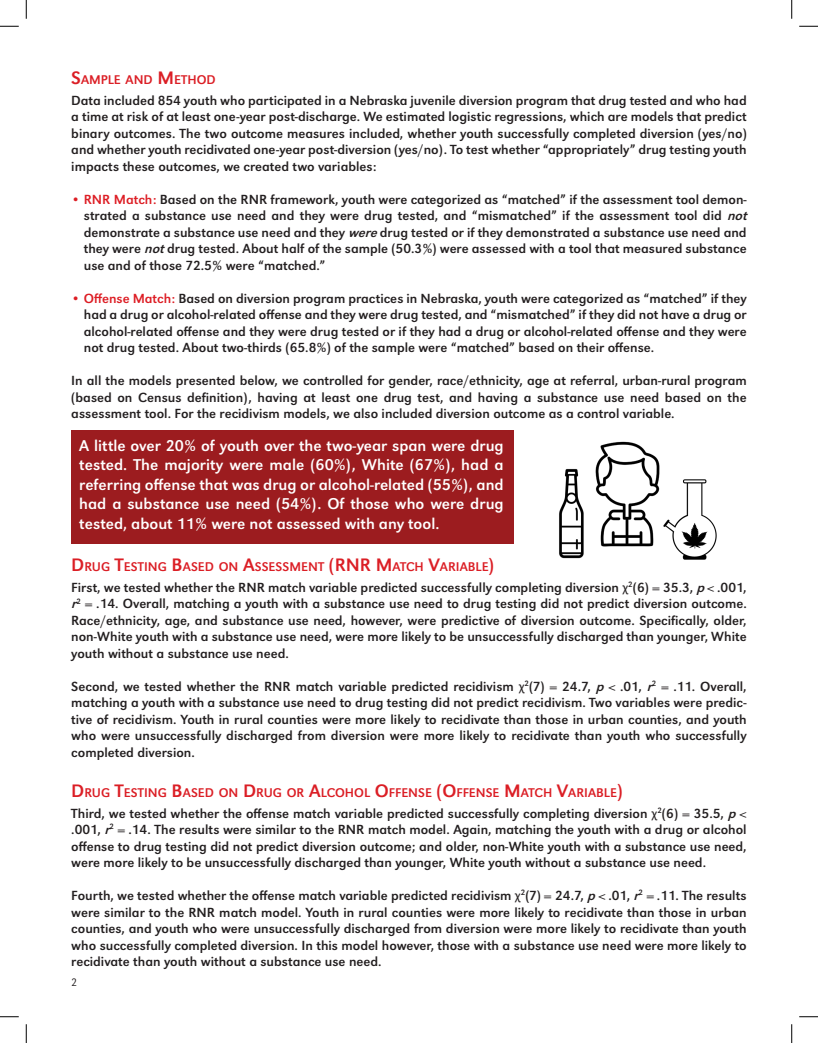
<style>
.page{position:relative;width:818px;height:1043px;background:#fff}
.page>*{position:absolute;margin:0;border:0;box-sizing:border-box;transform-origin:0 0}
.t1{font:16.25px/19.5px "URW Grotesk";color:#fff;text-align:justify}
.t2{font:13.75px/16.5px "URW Grotesk";color:#231f20;text-align:justify}
.t3{font:13.12px "URW Grotesk";color:#db1e25}
.t4{font:300 11.25px "URW Grotesk";color:#231f20}
.s1{font-size:18.75px}
.s2{color:#dd1d24}
.s3{font-style:italic}
.s4{font-family:"Calibri"}
</style>
<div class="page">
<div style="left:71px;top:430px;width:443px;height:114px;background:#9c1c1f"></div>
<img style="left:595px;top:441px;width:51px;height:106px">
<img style="left:559px;top:468px;width:49px;height:90px">
<img style="left:624px;top:452px;width:93px;height:108px">
<svg style="left:0;top:25px;width:19px;height:2px"></svg>
<svg style="left:799px;top:25px;width:19px;height:2px"></svg>
<svg style="left:0;top:1016px;width:19px;height:1px"></svg>
<svg style="left:799px;top:1016px;width:19px;height:1px"></svg>
<svg style="left:25px;top:0;width:2px;height:19px"></svg>
<svg style="left:25px;top:1024px;width:2px;height:18px"></svg>
<svg style="left:791px;top:0;width:1px;height:19px"></svg>
<svg style="left:791px;top:1024px;width:1px;height:18px"></svg>
<p class="t3" style="left:71px;top:72px;width:146px"><span class="s1">S</span>AMPLE AN D <span class="s1">M</span> ETHOD</p>
<p class="t2" style="left:71px;top:92px;width:677px">Data included 854 youth who participated in a Nebraska juvenile diversion program that drug tested and who had a time at risk of at least one-year post-discharge. We estimated logistic regressions, which are models that predict binary outcomes. The two outcome measures included, whether youth successfully completed diversion (yes/no) and whether youth recidivated one-year post-diversion (yes/no). To test whether “appropriately” drug testing youth impacts these outcomes, we created two variables:</p>
<p class="t2" style="left:84px;top:191px;width:668px;text-align:left;text-indent:-12px"><span class="s2">• RNR Match:</span> Based on the RNR framework, youth were categorized as “matched” if the assessment tool demon&shy;strated a substance use need and they were drug tested, and “mismatched” if the assessment tool did <span class="s3">not </span>demonstrate a substance use need and they <span class="s3">were</span>drug tested or if they demonstrated a substance use need and they were <span class="s3">not</span>drug tested. About half of the sample (50.3%) were assessed with a tool that measured substance use and of those 72.5% were “matched.”</p>
<p class="t2" style="left:84px;top:290px;width:664px;text-indent:-12px"><span class="s2">• Offense Match:</span> Based on diversion program practices in Nebraska, youth were categorized as “matched” if they had a drug or alcohol-related offense and they were drug tested, and “mismatched” if they did not have a drug or alcohol-related offense and they were drug tested or if they had a drug or alcohol-related offense and they were not drug tested. About two-thirds (65.8%) of the sample were “matched” based on their offense.</p>
<p class="t2" style="left:71px;top:372px;width:677px">In all the models presented below, we controlled for gender, race/ethnicity, age at referral, urban-rural program (based on Census definition), having at least one drug test, and having a substance use need based on the assessment tool. For the recidivism models, we also included diversion outcome as a control variable.</p>
<p class="t1" style="left:79px;top:435px;width:426px">A little over 20% of youth over the two-year span were drug tested. The majority were male (60%), White (67%), had a referring offense that was drug or alcohol-related (55%), and had a substance use need (54%). Of those who were drug tested, about 11% were not assessed with any tool.</p>
<p class="t3" style="left:71px;top:559px;width:424px"><span class="s1">D</span> RUG <span class="s1">T</span>ESTIN G <span class="s1">B</span>ASED ON <span class="s1">A</span>SSESSMENT <span class="s1">(RNR M</span>ATCH <span class="s1">V</span>ARIABLE<span class="s1">)</span></p>
<p class="t2" style="left:71px;top:579px;width:677px">First, we tested whether the RNR match variable predicted successfully completing diversion <span class="s4">χ</span><sup>2</sup>(6) = 35.3, <span class="s3">p</span>&lt; .001, <span class="s3">r</span><sup>2</sup> = .14. Overall, matching a youth with a substance use need to drug testing did not predict diversion outcome.<br>Race/ethnicity, age, and substance use need, however, were predictive of diversion outcome. Specifically, older, non-White youth with a substance use need, were more likely to be unsuccessfully discharged than younger, White youth without a substance use need.</p>
<p class="t2" style="left:71px;top:678px;width:677px">Second, we tested whether the RNR match variable predicted recidivism <span class="s4">χ</span><sup>2</sup>(7) = 24.7, <span class="s3">p</span>&lt; .01, <span class="s3">r</span><sup>2</sup> = .11. Overall, matching a youth with a substance use need to drug testing did not predict recidivism. Two variables were predic&shy;tive of recidivism. Youth in rural counties were more likely to recidivate than those in urban counties, and youth who were unsuccessfully discharged from diversion were more likely to recidivate than youth who successfully completed diversion.</p>
<p class="t3" style="left:71px;top:785px;width:552px"><span class="s1">D</span>RUG <span class="s1">T</span>ESTING <span class="s1">B</span>ASED ON <span class="s1">D</span>RUG OR <span class="s1">A</span>LCOHOL <span class="s1">O</span>FFENSE <span class="s1">(O</span>FFENSE <span class="s1">M</span>ATCH <span class="s1">V</span>ARIABLE<span class="s1">)</span></p>
<p class="t2" style="left:71px;top:804px;width:676px">Third, we tested whether the offense match variable predicted successfully completing diversion <span class="s4">χ</span><sup>2</sup>(6) = 35.5, <span class="s3">p</span>&lt; .001, <span class="s3">r</span><sup>2</sup> = .14. The results were similar to the RNR match model. Again, matching the youth with a drug or alcohol offense to drug testing did not predict diversion outcome; and older, non-White youth with a substance use need, were more likely to be unsuccessfully discharged than younger, White youth without a substance use need.</p>
<p class="t2" style="left:71px;top:887px;width:677px">Fourth, we tested whether the offense match variable predicted recidivism <span class="s4">χ</span><sup>2</sup>(7) = 24.7, <span class="s3">p</span>&lt; .01, <span class="s3">r</span><sup>2</sup> = .11. The results were similar to the RNR match model. Youth in rural counties were more likely to recidivate than those in urban counties, and youth who were unsuccessfully discharged from diversion were more likely to recidivate than youth who successfully completed diversion. In this model however, those with a substance use need were more likely to recidivate than youth without a substance use need.</p>
<p class="t4" style="left:71px;top:975px;width:8px">2</p>
</div>
